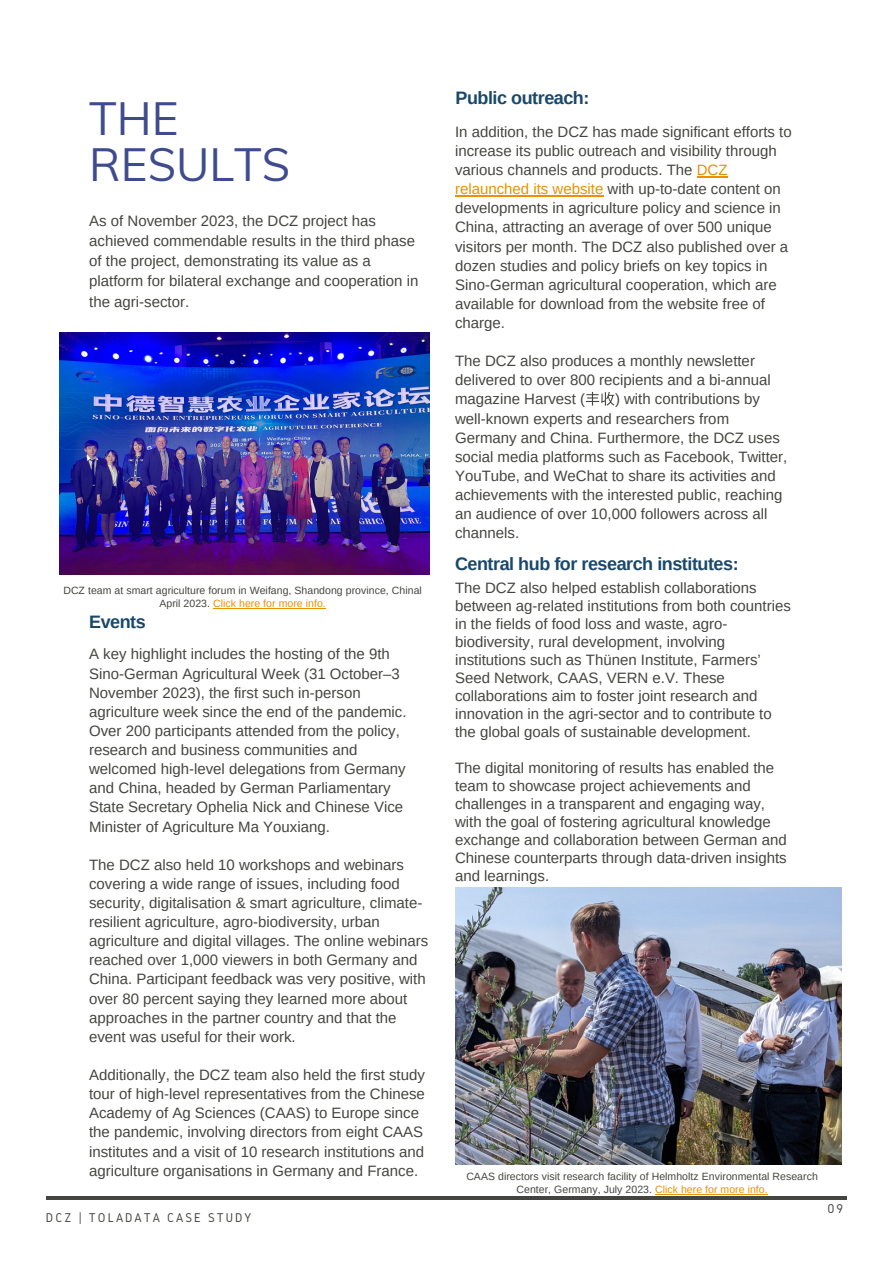
<style>
.page{position:relative;width:893px;height:1264px;background:#fff}
.page>*{position:absolute;margin:0;border:0;box-sizing:border-box;transform-origin:0 0}
.t1{font:45.6px/46px "Muli";color:#101f74}
.t2{font:700 18px "Arimo";letter-spacing:-.025em;color:#19486a}
.t3{font:15px/19px "Arimo";color:#444440}
.t4{font:13.2px "Gidole";letter-spacing:.15em;color:#444440}
.t5{font:10.5px/13px "Arimo";letter-spacing:.005em;color:#444440;text-align:center}
.s1{color:#e99100}
</style>
<div class="page">
<hr style="left:46px;top:1196px;width:800px;height:3px;background:#444440">
<img style="left:455px;top:887px;width:386px;height:277px">
<img style="left:59px;top:332px;width:370px;height:243px">
<hr style="left:696px;top:176px;width:31px;height:1px;background:#e99100">
<hr style="left:455px;top:195px;width:148px;height:1px;background:#e99100">
<svg style="left:586px;top:392px;width:28px;height:13px"></svg>
<hr style="left:655px;top:1193px;width:112px;height:1px;background:#e99100">
<hr style="left:213px;top:608px;width:113px;height:1px;background:#e99100">
<h1 class="t1" style="left:89px;top:94px;width:202px">THE<br>RESULTS</h1>
<p class="t3" style="left:89px;top:210px;width:330px;line-height:20.2px">As of November 2023, the DCZ project has achieved commendable results in the third phase of the project, demonstrating its value as a platform for bilateral exchange and cooperation in the agri-sector.</p>
<p class="t5" style="left:63px;top:584px;width:360px">DCZ team at smart agriculture forum in Weifang, Shandong province, Chinal<br>April 2023. <span class="s1">Click here for more info.</span></p>
<p class="t2" style="left:89px;top:612px;width:58px">Events</p>
<p class="t3" style="left:89px;top:644px;width:319px">A key highlight includes the hosting of the 9th Sino-German Agricultural Week (31 October–3<br>November 2023), the first such in-person agriculture week since the end of the pandemic.<br>Over 200 participants attended from the policy, research and business communities and welcomed high-level delegations from Germany and China, headed by German Parliamentary State Secretary Ophelia Nick and Chinese Vice Minister of Agriculture Ma Youxiang.</p>
<p class="t3" style="left:89px;top:855px;width:340px">The DCZ also held 10 workshops and webinars covering a wide range of issues, including food security, digitalisation &amp; smart agriculture, climate&shy;resilient agriculture, agro-biodiversity, urban agriculture and digital villages. The online webinars reached over 1,000 viewers in both Germany and China. Participant feedback was very positive, with over 80 percent saying they learned more about approaches in the partner country and that the event was useful for their work.</p>
<p class="t3" style="left:89px;top:1065px;width:337px">Additionally, the DCZ team also held the first study tour of high-level representatives from the Chinese Academy of Ag Sciences (CAAS) to Europe since the pandemic, involving directors from eight CAAS institutes and a visit of 10 research institutions and agriculture organisations in Germany and France.</p>
<p class="t4" style="left:46px;top:1210px;width:207px">DCZ | TOLADATA CASE STUDY</p>
<p class="t2" style="left:455px;top:88px;width:135px">Public outreach:</p>
<p class="t3" style="left:455px;top:122px;width:338px">In addition, the DCZ has made significant efforts to increase its public outreach and visibility through various channels and products. The <span class="s1">DCZ relaunched its website</span> with up-to-date content on developments in agriculture policy and science in China, attracting an average of over 500 unique visitors per month. The DCZ also published over a dozen studies and policy briefs on key topics in Sino-German agricultural cooperation, which are available for download from the website free of charge.</p>
<p class="t3" style="left:455px;top:351px;width:317px">The DCZ also produces a monthly newsletter delivered to over 800 recipients and a bi-annual magazine Harvest (</p>
<p class="t3" style="left:455px;top:390px;width:334px;text-indent:160px">) with contributions by well-known experts and researchers from Germany and China. Furthermore, the DCZ uses social media platforms such as Facebook, Twitter, YouTube, and WeChat to share its activities and achievements with the interested public, reaching an audience of over 10,000 followers across all channels.</p>
<p class="t2" style="left:455px;top:553px;width:285px">Central hub for research institutes:</p>
<p class="t3" style="left:455px;top:579px;width:337px;line-height:18px">The DCZ also helped establish collaborations between ag-related institutions from both countries in the fields of food loss and waste, agro&shy;biodiversity, rural development, involving institutions such as Thünen Institute, Farmers’ Seed Network, CAAS, VERN e.V. These collaborations aim to foster joint research and innovation in the agri-sector and to contribute to the global goals of sustainable development.</p>
<p class="t3" style="left:455px;top:759px;width:333px;line-height:18px">The digital monitoring of results has enabled the team to showcase project achievements and challenges in a transparent and engaging way, with the goal of fostering agricultural knowledge exchange and collaboration between German and Chinese counterparts through data-driven insights and learnings.</p>
<p class="t5" style="left:466px;top:1169px;width:353px">CAAS directors visit research facility of Helmholtz Environmental Research<br>Center, Germany, July 2023. <span class="s1">Click here for more info.</span></p>
<p class="t4" style="left:827px;top:1201px;width:17px">09</p>
</div>
